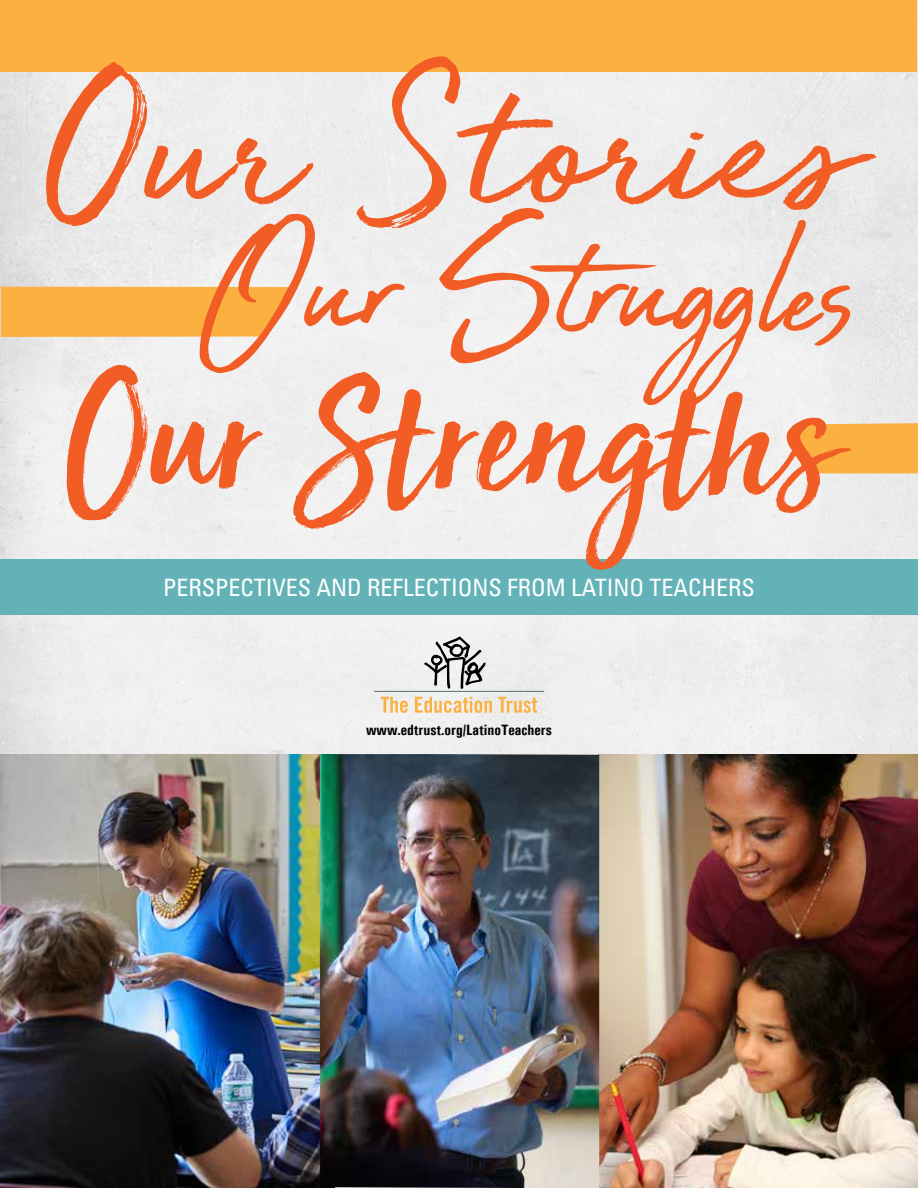
<style>
.page{position:relative;width:918px;height:1188px;background:#fff}
.page>*{position:absolute;margin:0;border:0;box-sizing:border-box;transform-origin:0 0}
.t1{font:201.15px "Abuget";color:#f15d24}
.t2{font:186.15px "Sun Valley";color:#f15d24}
.t3{font:condensed 24px "Univers LT";color:#fff}
.t4{font:700 condensed 15px "Univers";color:#000}
</style>
<div class="page">
<img style="left:0;top:0;width:918px;height:754px">
<div style="left:1px;top:559px;width:917px;height:55px;background:#63b2b8"></div>
<svg style="left:795px;top:423px;width:123px;height:50px;background:#fab44c"></svg>
<div style="left:1px;top:287px;width:290px;height:50px;background:#fbb040"></div>
<div style="left:0;top:0;width:917px;height:71px;background:#fbb040"></div>
<svg style="left:46px;top:62px;width:267px;height:164px"></svg>
<svg style="left:356px;top:56px;width:520px;height:172px"></svg>
<img style="left:0;top:754px;width:320px;height:434px">
<img style="left:320px;top:754px;width:598px;height:434px">
<svg style="left:381px;top:697px;width:27px;height:16px"></svg>
<svg style="left:415px;top:697px;width:77px;height:16px"></svg>
<svg style="left:498px;top:697px;width:39px;height:16px"></svg>
<svg style="left:424px;top:637px;width:62px;height:52px"></svg>
<hr style="left:374px;top:691px;width:170px;height:1px;background:#677b7a">
<h1 class="t1" style="left:201px;top:176px;width:659px">Our Struggles</h1>
<h2 class="t2" style="left:64px;top:280px;width:774px">Our Strengths</h2>
<p class="t3" style="left:163px;top:573px;width:593px">PERSPECTIVES AND REFLECTIONS FROM LATINO TEACHERS</p>
<p class="t4" style="left:366px;top:720px;width:187px">www.edtrust.org/LatinoTeachers</p>
</div>
